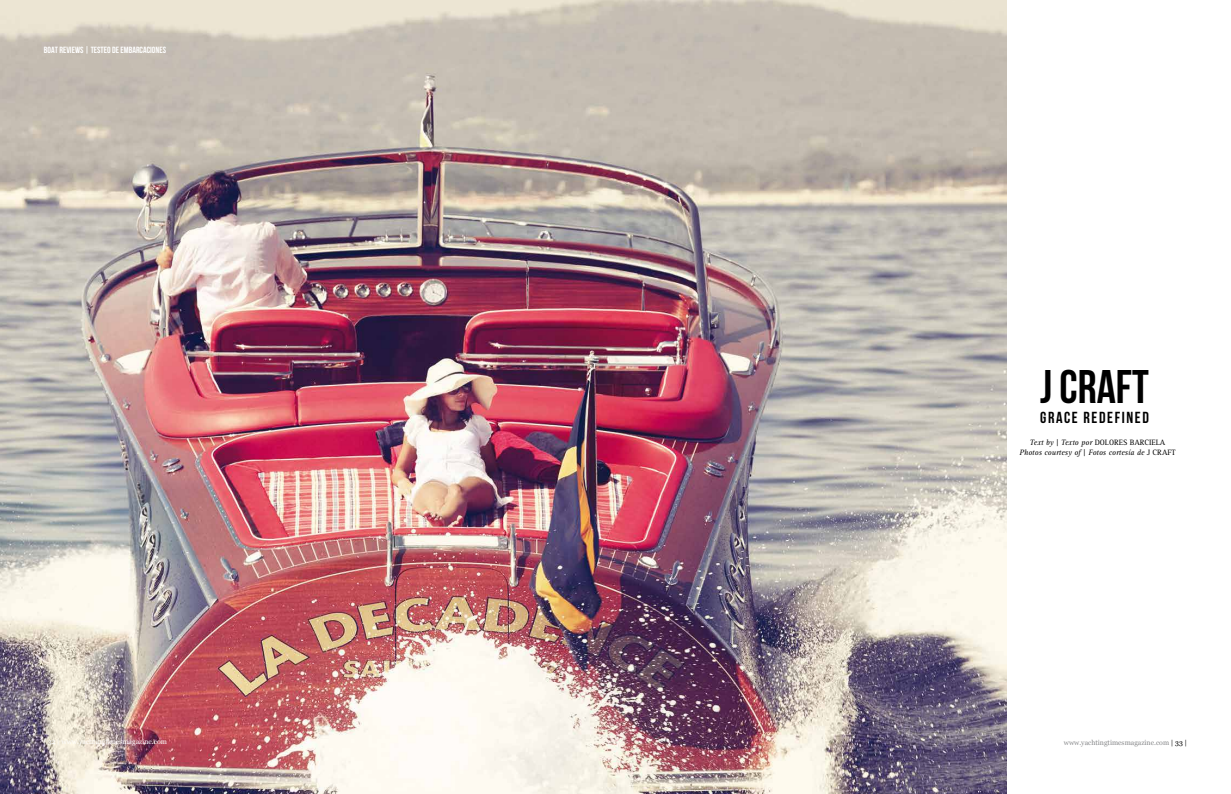
<style>
.page{position:relative;width:1231px;height:794px;background:#fff}
.page>*{position:absolute;margin:0;border:0;box-sizing:border-box;transform-origin:0 0}
.t1{font:700 47.1px "Bebas Neue";color:#000}
.t2{font:700 16px "Bebas Neue";letter-spacing:.1em;color:#000}
.t3{font:700 9px "Bebas Neue";color:#fff}
.t4{font:italic 8px/9.6px "Rotis Serif";color:#000;text-align:center}
.t5{font:7px "Georgia";color:#fff}
.t6{font:7px "Georgia";color:#87888a}
.s1{font-style:normal}
.s2{color:#000}
</style>
<div class="page">
<img style="left:0;top:0;width:1006px;height:794px">
<p class="t3" style="left:44px;top:45px;width:124px">BOAT REVIEWS | TESTEO DE EMBARCACIONES</p>
<p class="t5" style="left:44px;top:737px;width:125px">| 32 | www.yachtingtimesmagazine.com</p>
<h1 class="t1" style="left:1040px;top:361px;width:110px">j CRAFT</h1>
<h2 class="t2" style="left:1040px;top:408px;width:110px">GRACE REDEFINED</h2>
<p class="t4" style="left:1019px;top:438px;width:158px">Text by | Texto por <span class="s1">DOLORES BARCIELA<br></span>Photos courtesy of | Fotos cortesía de <span class="s1">J CRAFT</span></p>
<p class="t6" style="left:1063px;top:738px;width:125px">www.yachtingtimesmagazine.com <span class="s2">| 33 |</span></p>
</div>
